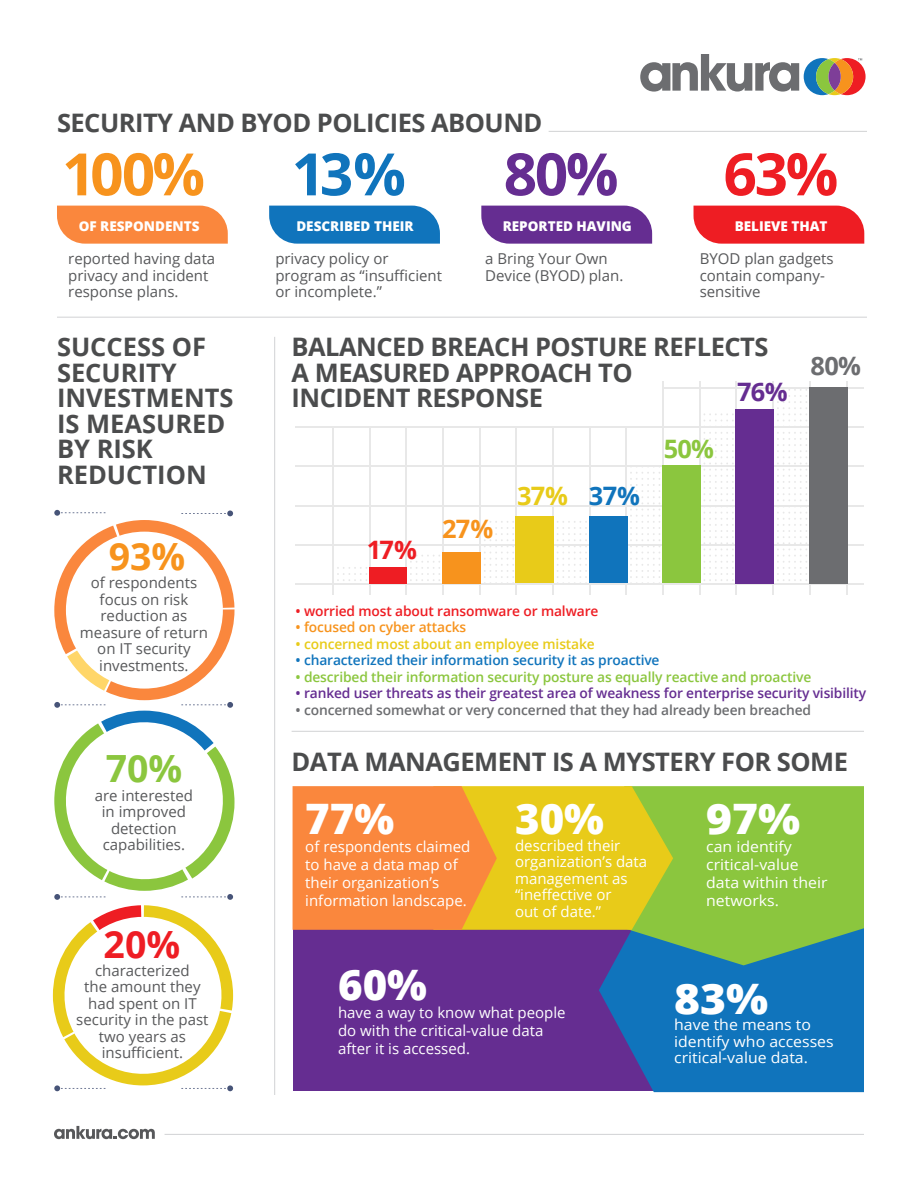
<style>
.page{position:relative;width:918px;height:1188px;background:#fff}
.page>*{position:absolute;margin:0;border:0;box-sizing:border-box;transform-origin:0 0}
.t1{font:700 58.5px "Open Sans";color:#f7931d}
.t2{font:700 58.5px "Open Sans";color:#1074bc}
.t3{font:700 58.5px "Open Sans";color:#652d91}
.t4{font:700 58.5px "Open Sans";color:#ee1d23}
.t5{font:800 42px "Open Sans";color:#fff}
.t6{font:800 42px "Open Sans";color:#fff;scale:1.06 1}
.t7{font:700 37.5px "Open Sans";color:#f7931d}
.t8{font:700 37.5px "Open Sans";color:#8bc63e}
.t9{font:700 37.5px "Open Sans";color:#ee1d23}
.t10{font:700 25.5px/25.5px "Open Sans";letter-spacing:-.02em;color:#4b4c4d}
.t11{font:700 25.5px/25.5px "Open Sans";color:#4b4c4d}
.t12{font:700 25.35px "Open Sans";color:#ee1d23}
.t13{font:700 25.35px "Open Sans";color:#f7931d}
.t14{font:700 25.35px "Open Sans";color:#e8cb19}
.t15{font:700 25.35px "Open Sans";color:#1074bc}
.t16{font:700 25.35px "Open Sans";color:#8bc63e}
.t17{font:700 25.35px "Open Sans";color:#652d91}
.t18{font:700 25.35px "Open Sans";color:#6c6d70}
.t19{font:15px/16.5px "Open Sans";color:#57585a}
.t20{font:15px/18px "Open Sans";color:#fff}
.t21{font:15px/18px "Open Sans";color:#fff;scale:1.06 1}
.t22{font:600 13.8px "Open Sans";letter-spacing:-.01em;color:#652d91}
.t23{font:600 13.8px "Open Sans";letter-spacing:-.01em;color:#8bc63e}
.t24{font:600 13.8px "Open Sans";letter-spacing:-.01em;color:#6c6d70}
.t25{font:600 13.8px "Open Sans";letter-spacing:-.01em;color:#1074bc}
.t26{font:600 13.8px "Open Sans";letter-spacing:-.01em;color:#ee1d23}
.t27{font:600 13.8px "Open Sans";letter-spacing:-.01em;color:#e8cb19}
.t28{font:600 13.8px "Open Sans";letter-spacing:-.01em;color:#f7931d}
.t29{font:800 13.5px "Open Sans";color:#fff}
</style>
<div class="page">
<svg style="left:57px;top:206px;width:171px;height:38px;background:#fa8e48"></svg>
<svg style="left:269px;top:206px;width:171px;height:38px;background:#1e7cc0"></svg>
<svg style="left:481px;top:206px;width:171px;height:38px;background:#6e3997"></svg>
<svg style="left:694px;top:206px;width:170px;height:38px;background:#ee292f"></svg>
<hr style="left:549px;top:131px;width:318px;height:1px;background:#d1d2d4">
<hr style="left:57px;top:317px;width:810px;height:1px;background:#d1d2d4">
<svg style="left:53px;top:510px;width:182px;height:581px"></svg>
<hr style="left:274px;top:337px;width:1px;height:758px;background:#d1d2d4">
<hr style="left:292px;top:731px;width:572px;height:1px;background:#d1d2d4">
<div style="left:293px;top:896px;width:380px;height:195px;background:#652d91"></div>
<svg style="left:599px;top:965px;width:265px;height:127px;background:#176eb8"></svg>
<svg style="left:293px;top:786px;width:571px;height:179px;background:#b5a143"></svg>
<svg style="left:640px;top:54px;width:226px;height:41px"></svg>
<hr style="left:165px;top:1134px;width:699px;height:1px;background:#d1d2d4">
<svg style="left:54px;top:1126px;width:101px;height:13px"></svg>
<hr style="left:332px;top:428px;width:2px;height:167px;background:#e8e8e8">
<hr style="left:296px;top:583px;width:568px;height:2px;background:#e8e8e8">
<hr style="left:296px;top:544px;width:568px;height:2px;background:#e8e8e8">
<hr style="left:296px;top:505px;width:568px;height:1px;background:#e8e8e8">
<hr style="left:296px;top:465px;width:568px;height:2px;background:#e8e8e8">
<hr style="left:296px;top:426px;width:568px;height:2px;background:#e8e8e8">
<hr style="left:662px;top:387px;width:202px;height:2px;background:#e8e8e8">
<hr style="left:369px;top:428px;width:1px;height:167px;background:#e8e8e8">
<hr style="left:406px;top:428px;width:1px;height:167px;background:#e8e8e8">
<hr style="left:442px;top:428px;width:2px;height:167px;background:#e8e8e8">
<hr style="left:479px;top:428px;width:1px;height:167px;background:#e8e8e8">
<hr style="left:699px;top:382px;width:2px;height:213px;background:#e8e8e8">
<hr style="left:516px;top:428px;width:1px;height:167px;background:#e8e8e8">
<hr style="left:736px;top:382px;width:1px;height:213px;background:#e8e8e8">
<hr style="left:552px;top:428px;width:2px;height:167px;background:#e8e8e8">
<hr style="left:772px;top:382px;width:2px;height:213px;background:#e8e8e8">
<hr style="left:589px;top:428px;width:1px;height:167px;background:#e8e8e8">
<hr style="left:809px;top:382px;width:2px;height:213px;background:#e8e8e8">
<hr style="left:626px;top:428px;width:1px;height:167px;background:#e8e8e8">
<hr style="left:846px;top:382px;width:1px;height:213px;background:#e8e8e8">
<hr style="left:662px;top:382px;width:2px;height:213px;background:#e8e8e8">
<svg style="left:410px;top:555px;width:30px;height:26px"></svg>
<svg style="left:337px;top:567px;width:30px;height:14px"></svg>
<svg style="left:630px;top:467px;width:30px;height:116px"></svg>
<svg style="left:484px;top:521px;width:30px;height:62px"></svg>
<svg style="left:557px;top:521px;width:30px;height:62px"></svg>
<svg style="left:777px;top:389px;width:30px;height:192px"></svg>
<svg style="left:704px;top:413px;width:30px;height:168px"></svg>
<div style="left:369px;top:567px;width:38px;height:16px;background:#ee1d23"></div>
<div style="left:442px;top:552px;width:38px;height:31px;background:#f7931d"></div>
<div style="left:516px;top:517px;width:38px;height:66px;background:#e8cb19"></div>
<div style="left:589px;top:517px;width:38px;height:66px;background:#1074bc"></div>
<div style="left:662px;top:465px;width:39px;height:118px;background:#8bc63e"></div>
<div style="left:809px;top:387px;width:38px;height:196px;background:#6c6d70"></div>
<div style="left:736px;top:409px;width:38px;height:174px;background:#652d91"></div>
<p class="t10" style="left:57px;top:109px;width:487px">SECURITY AND BYOD POLICIES ABOUND</p>
<p class="t1" style="left:62px;top:133px;width:144px">100%</p>
<p class="t2" style="left:292px;top:133px;width:116px">13%</p>
<p class="t3" style="left:504px;top:133px;width:116px">80%</p>
<p class="t4" style="left:724px;top:133px;width:116px">63%</p>
<p class="t29" style="left:79px;top:216px;width:122px">OF RESPONDENTS</p>
<p class="t19" style="left:68px;top:250px;width:149px">reported having data privacy and incident response plans.</p>
<p class="t29" style="left:503px;top:216px;width:131px">REPORTED HAVING</p>
<p class="t19" style="left:485px;top:250px;width:140px">a Bring Your Own<br>Device (BYOD) plan.</p>
<p class="t29" style="left:296px;top:216px;width:119px">DESCRIBED THEIR</p>
<p class="t19" style="left:275px;top:250px;width:168px">privacy policy or program as “insufficient or incomplete.”</p>
<p class="t29" style="left:735px;top:216px;width:94px">BELIEVE THAT</p>
<p class="t19" style="left:700px;top:250px;width:135px">BYOD plan gadgets</p>
<p class="t19" style="left:700px;top:267px;width:127px">contain company&shy;sensitive</p>
<p class="t11" style="left:57px;top:334px;width:178px">SUCCESS OF<br>SECURITY<br>INVESTMENTS<br>IS MEASURED<br>BY RISK<br>REDUCTION</p>
<p class="t7" style="left:109px;top:530px;width:78px">93%</p>
<p class="t19" style="left:80px;top:574px;width:129px;text-align:center">of respondents focus on risk reduction as measure of return on IT security investments.</p>
<p class="t8" style="left:106px;top:742px;width:78px">70%</p>
<p class="t19" style="left:95px;top:787px;width:100px;text-align:center">are interested in improved detection capabilities.</p>
<p class="t9" style="left:104px;top:918px;width:78px">20%</p>
<p class="t19" style="left:95px;top:962px;width:96px">characterized</p>
<p class="t19" style="left:84px;top:978px;width:118px">the amount they</p>
<p class="t19" style="left:88px;top:995px;width:110px">had spent on IT</p>
<p class="t19" style="left:76px;top:1011px;width:134px;text-align:center">security in the past two years as insufficient.</p>
<p class="t10" style="left:292px;top:334px;width:478px">BALANCED BREACH POSTURE REFLECTS</p>
<p class="t10" style="left:292px;top:359px;width:343px">A MEASURED APPROACH TO<br>INCIDENT RESPONSE</p>
<p class="t17" style="left:737px;top:374px;width:52px">76%</p>
<p class="t12" style="left:367px;top:532px;width:52px">17%</p>
<p class="t13" style="left:442px;top:511px;width:53px">27%</p>
<p class="t14" style="left:517px;top:477px;width:53px">37%</p>
<p class="t15" style="left:589px;top:477px;width:53px">37%</p>
<p class="t16" style="left:664px;top:431px;width:52px">50%</p>
<p class="t18" style="left:811px;top:348px;width:52px">80%</p>
<p class="t26" style="left:296px;top:601px;width:304px">• worried most about ransomware or malware</p>
<p class="t28" style="left:296px;top:618px;width:172px">• focused on cyber attacks</p>
<p class="t27" style="left:296px;top:634px;width:301px">• concerned most about an employee mistake</p>
<p class="t25" style="left:296px;top:651px;width:366px">• characterized their information security it as proactive</p>
<p class="t23" style="left:296px;top:667px;width:517px">• described their information security posture as equally reactive and proactive</p>
<p class="t22" style="left:296px;top:684px;width:572px">• ranked user threats as their greatest area of weakness for enterprise security visibility</p>
<p class="t24" style="left:296px;top:700px;width:517px">• concerned somewhat or very concerned that they had already been breached</p>
<p class="t10" style="left:292px;top:749px;width:558px">DATA MANAGEMENT IS A MYSTERY FOR SOME</p>
<p class="t5" style="left:305px;top:787px;width:91px">77%</p>
<p class="t20" style="left:305px;top:837px;width:167px">of respondents claimed to have a data map of their organization’s information landscape.</p>
<p class="t5" style="left:515px;top:787px;width:91px">30%</p>
<p class="t20" style="left:515px;top:837px;width:134px;line-height:16.5px">described their organization’s data management as “ineffective or<br>out of date.”</p>
<p class="t6" style="left:706px;top:787px;width:90px">97%</p>
<p class="t21" style="left:706px;top:837px;width:116px">can identify critical-value data within their networks.</p>
<p class="t5" style="left:338px;top:953px;width:91px">60%</p>
<p class="t20" style="left:338px;top:1004px;width:229px">have a way to know what people do with the critical-value data after it is accessed.</p>
<p class="t6" style="left:674px;top:967px;width:90px">83%</p>
<p class="t21" style="left:674px;top:1016px;width:152px;line-height:16.5px">have the means to identify who accesses critical-value data.</p>
</div>
